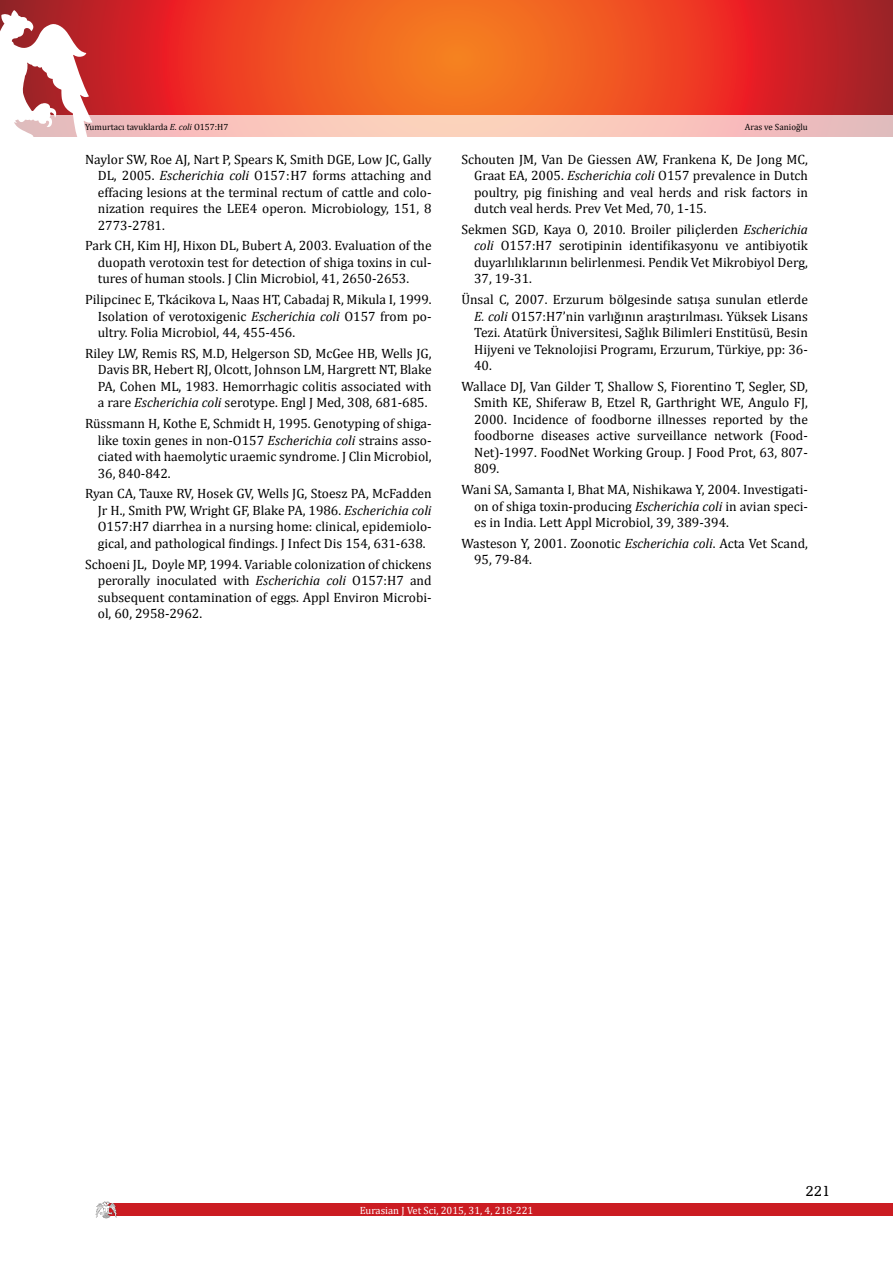
<style>
.page{position:relative;width:893px;height:1263px;background:#fff}
.page>*{position:absolute;margin:0;border:0;box-sizing:border-box;transform-origin:0 0}
.t1{font:15px "Humanist Slabserif 712 BT";color:#000}
.t2{font:13.5px/16.5px "Cambria";color:#000;text-align:justify}
.t3{font:10.5px "Cambria";color:#fff}
.t4{font:9px "Cambria";color:#000}
.s1{font-style:italic}
</style>
<div class="page">
<svg style="left:0;top:0;width:893px;height:115px;background:#e44623"></svg>
<div style="left:106px;top:1203px;width:787px;height:13px;background:#cb1c22"></div>
<svg style="left:0;top:10px;width:92px;height:127px"></svg>
<svg style="left:96px;top:1201px;width:21px;height:17px"></svg>
<svg style="left:0;top:115px;width:893px;height:21px;background:#f5c7bf"></svg>
<p class="t4" style="left:85px;top:121px;width:145px">Yumurtacı tavuklarda <span class="s1">E. coli</span> O157:H7</p>
<p class="t4" style="left:745px;top:121px;width:65px">Aras ve Sanioğlu</p>
<p class="t2" style="left:474px;top:151px;width:335px;text-indent:-13px">Schouten JM, Van De Giessen AW, Frankena K, De Jong MC, Graat EA, 2005. <span class="s1">Escherichia coli</span> O157 prevalence in Dutch poultry, pig finishing and veal herds and risk factors in dutch veal herds. Prev Vet Med, 70, 1-15.</p>
<p class="t2" style="left:474px;top:221px;width:335px;text-indent:-13px">Sekmen SGD, Kaya O, 2010. Broiler piliçlerden <span class="s1">Escherichia coli</span> O157:H7 serotipinin identifikasyonu ve antibiyotik duyarlılıklarının belirlenmesi. Pendik Vet Mikrobiyol Derg, 37, 19-31.</p>
<p class="t2" style="left:474px;top:291px;width:335px;text-indent:-13px">Ünsal C, 2007. Erzurum bölgesinde satışa sunulan etlerde <span class="s1">E. coli</span> O157:H7’nin varlığının araştırılması. Yüksek Lisans Tezi. Atatürk Üniversitesi, Sağlık Bilimleri Enstitüsü, Besin Hijyeni ve Teknolojisi Programı, Erzurum, Türkiye, pp: 36- 40.</p>
<p class="t2" style="left:474px;top:378px;width:335px;text-indent:-13px">Wallace DJ, Van Gilder T, Shallow S, Fiorentino T, Segler, SD, Smith KE, Shiferaw B, Etzel R, Garthright WE, Angulo FJ, 2000. Incidence of foodborne illnesses reported by the foodborne diseases active surveillance network (Food-Net)-1997. FoodNet Working Group. J Food Prot, 63, 807- 809.</p>
<p class="t2" style="left:474px;top:481px;width:335px;text-indent:-13px">Wani SA, Samanta I, Bhat MA, Nishikawa Y, 2004. Investigati&shy;on of shiga toxin-producing <span class="s1">Escherichia coli</span> in avian speci&shy;es in India. Lett Appl Microbiol, 39, 389-394.</p>
<p class="t2" style="left:474px;top:535px;width:335px;text-indent:-13px">Wasteson Y, 2001. Zoonotic <span class="s1">Escherichia coli</span>. Acta Vet Scand,<br>95, 79-84.</p>
<p class="t2" style="left:98px;top:151px;width:335px;text-indent:-13px">Naylor SW, Roe AJ, Nart P, Spears K, Smith DGE, Low JC, Gally DL, 2005. <span class="s1">Escherichia coli</span> O157 : H7 forms attaching and effacing lesions at the terminal rectum of cattle and colo&shy;nization requires the LEE4 operon. Microbiology, 151, 8<br>2773-2781.</p>
<p class="t2" style="left:98px;top:237px;width:335px;text-indent:-13px">Park CH, Kim HJ, Hixon DL, Bubert A, 2003. Evaluation of the duopath verotoxin test for detection of shiga toxins in cul&shy;tures of human stools. J Clin Microbiol, 41, 2650-2653.</p>
<p class="t2" style="left:98px;top:291px;width:335px;text-indent:-13px">Pilipcinec E, Tkácikova L, Naas HT, Cabadaj R, Mikula I, 1999.<br>Isolation of verotoxigenic <span class="s1">Escherichia coli</span> O157 from po&shy;ultry. Folia Microbiol, 44, 455-456.</p>
<p class="t2" style="left:98px;top:345px;width:335px;text-indent:-13px">Riley LW, Remis RS, M.D, Helgerson SD, McGee HB, Wells JG, Davis BR, Hebert RJ, Olcott, Johnson LM, Hargrett NT, Blake PA, Cohen ML, 1983. Hemorrhagic colitis associated with a rare <span class="s1">Escherichia coli</span> serotype. Engl J Med, 308, 681-685.</p>
<p class="t2" style="left:98px;top:415px;width:335px;text-indent:-13px">Rüssmann H, Kothe E, Schmidt H, 1995. Genotyping of shiga&shy;like toxin genes in non-O157 <span class="s1">Escherichia coli</span> strains asso&shy;ciated with haemolytic uraemic syndrome. J Clin Microbiol, 36, 840-842.</p>
<p class="t2" style="left:98px;top:485px;width:335px;text-indent:-13px">Ryan CA, Tauxe RV, Hosek GV, Wells JG, Stoesz PA, McFadden Jr H., Smith PW, Wright GF, Blake PA, 1986. <span class="s1">Escherichia coli </span>O157:H7 diarrhea in a nursing home: clinical, epidemiolo&shy;gical, and pathological findings. J Infect Dis 154, 631-638.</p>
<p class="t2" style="left:98px;top:556px;width:335px;text-indent:-13px">Schoeni JL, Doyle MP, 1994. Variable colonization of chickens perorally inoculated with <span class="s1">Escherichia coli</span> O157:H7 and subsequent contamination of eggs. Appl Environ Microbi&shy;ol, 60, 2958-2962.</p>
<p class="t3" style="left:360px;top:1204px;width:175px">Eurasian J Vet Sci, 2015, 31, 4, 218-221</p>
<p class="t1" style="left:805px;top:1181px;width:27px">221</p>
</div>
